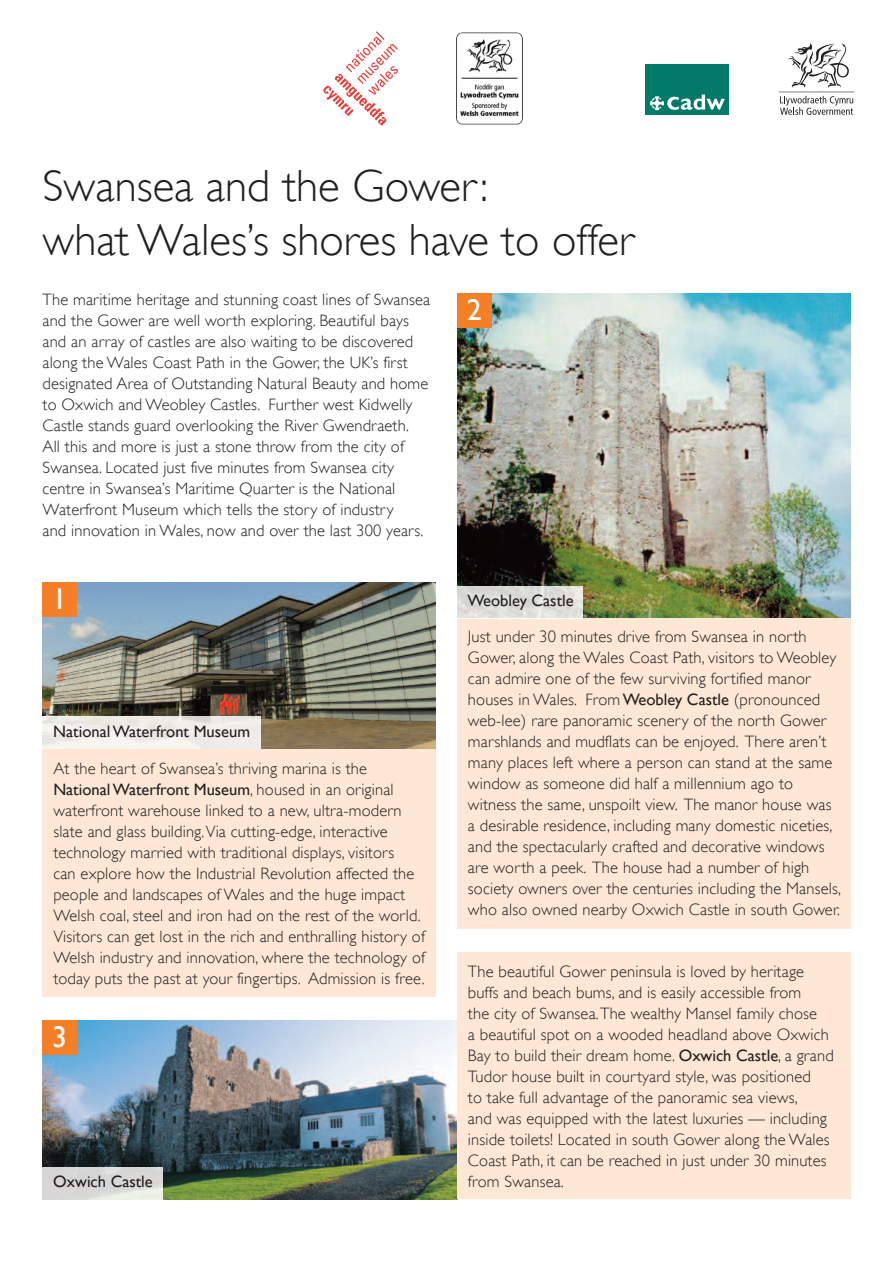
<style>
.page{position:relative;width:893px;height:1263px;background:#fff}
.page>*{position:absolute;margin:0;border:0;box-sizing:border-box;transform-origin:0 0}
.t1{font:300 45px/54px "Gill Sans";color:#231f20}
.t2{font:30px "Gill Sans";color:#fff}
.t3{font:300 16.5px/21px "Gill Sans";letter-spacing:.01em;color:#231f20}
.t4{font:16.5px "Gill Sans";color:#231f20}
.s1{font-weight:400}
</style>
<div class="page">
<div style="left:457px;top:594px;width:393px;height:335px;background:#fee8d5"></div>
<div style="left:43px;top:680px;width:393px;height:317px;background:#fee8d5"></div>
<img style="left:43px;top:583px;width:393px;height:165px">
<img style="left:457px;top:293px;width:393px;height:325px">
<hr style="left:43px;top:748px;width:217px;height:1px;background:#fefdfa">
<img style="left:43px;top:717px;width:217px;height:31px">
<hr style="left:457px;top:618px;width:125px;height:1px;background:#fefdfa">
<img style="left:457px;top:586px;width:125px;height:32px">
<div style="left:43px;top:583px;width:34px;height:34px;background:#f47f26"></div>
<div style="left:457px;top:293px;width:34px;height:34px;background:#f47f26"></div>
<img style="left:43px;top:1021px;width:414px;height:178px">
<img style="left:43px;top:1167px;width:119px;height:32px">
<div style="left:43px;top:1021px;width:34px;height:34px;background:#f47f26"></div>
<div style="left:457px;top:952px;width:393px;height:247px;background:#fee8d5"></div>
<div style="left:645px;top:64px;width:84px;height:51px;background:#017a6a"></div>
<svg style="left:650px;top:95px;width:75px;height:15px"></svg>
<svg style="left:779px;top:43px;width:75px;height:72px"></svg>
<svg style="left:323px;top:31px;width:75px;height:95px"></svg>
<img style="left:456px;top:32px;width:67px;height:93px">
<h1 class="t1" style="left:43px;top:159px;width:593px">Swansea and the Gower:<br>what Wales’s shores have to offer</h1>
<p class="t3" style="left:43px;top:289px;width:389px">The maritime heritage and stunning coast lines of Swansea and the Gower are well worth exploring. Beautiful bays and an array of castles are also waiting to be discovered along the Wales Coast Path in the Gower, the UK’s first designated Area of Outstanding Natural Beauty and home to Oxwich and Weobley Castles. Further west Kidwelly Castle stands guard overlooking the River Gwendraeth.<br>All this and more is just a stone throw from the city of Swansea. Located just five minutes from Swansea city centre in Swansea’s Maritime Quarter is the National Waterfront Museum which tells the story of industry<br>and innovation in Wales, now and over the last 300 years.</p>
<h2 class="t2" style="left:467px;top:292px;width:16px">2</h2>
<h2 class="t2" style="left:52px;top:582px;width:16px">1</h2>
<p class="t4" style="left:468px;top:591px;width:108px">Weobley Castle</p>
<p class="t4" style="left:53px;top:721px;width:198px">NationalWaterfront Museum</p>
<p class="t3" style="left:53px;top:758px;width:373px">At the heart of Swansea’s thriving marina is the <span class="s1">NationalWaterfront Museum</span>, housed in an original waterfront warehouse linked to a new, ultra-modern slate and glass building.Via cutting-edge, interactive technology married with traditional displays, visitors<br>can explore how the Industrial Revolution affected the people and landscapes of Wales and the huge impact Welsh coal, steel and iron had on the rest of the world.<br>Visitors can get lost in the rich and enthralling history of Welsh industry and innovation, where the technology of today puts the past at your fingertips. Admission is free.</p>
<h2 class="t2" style="left:52px;top:1020px;width:16px">3</h2>
<p class="t4" style="left:53px;top:1172px;width:101px">Oxwich Castle</p>
<p class="t3" style="left:468px;top:626px;width:375px">Just under 30 minutes drive from Swansea in north Gower, along the Wales Coast Path, visitors to Weobley can admire one of the few surviving fortified manor houses in Wales. From<span class="s1">Weobley Castle</span> (pronounced web-lee) rare panoramic scenery of the north Gower marshlands and mudflats can be enjoyed. There aren’t many places left where a person can stand at the same window as someone did half a millennium ago to witness the same, unspoilt view. The manor house was a desirable residence, including many domestic niceties, and the spectacularly crafted and decorative windows are worth a peek. The house had a number of high society owners over the centuries including the Mansels, who also owned nearby Oxwich Castle in south Gower.</p>
<p class="t3" style="left:468px;top:961px;width:367px">The beautiful Gower peninsula is loved by heritage buffs and beach bums, and is easily accessible from<br>the city of Swansea.The wealthy Mansel family chose<br>a beautiful spot on a wooded headland above Oxwich Bay to build their dream home. <span class="s1">Oxwich Castle</span>, a grand Tudor house built in courtyard style, was positioned<br>to take full advantage of the panoramic sea views,<br>and was equipped with the latest luxuries — including inside toilets! Located in south Gower along the Wales Coast Path, it can be reached in just under 30 minutes from Swansea.</p>
</div>
